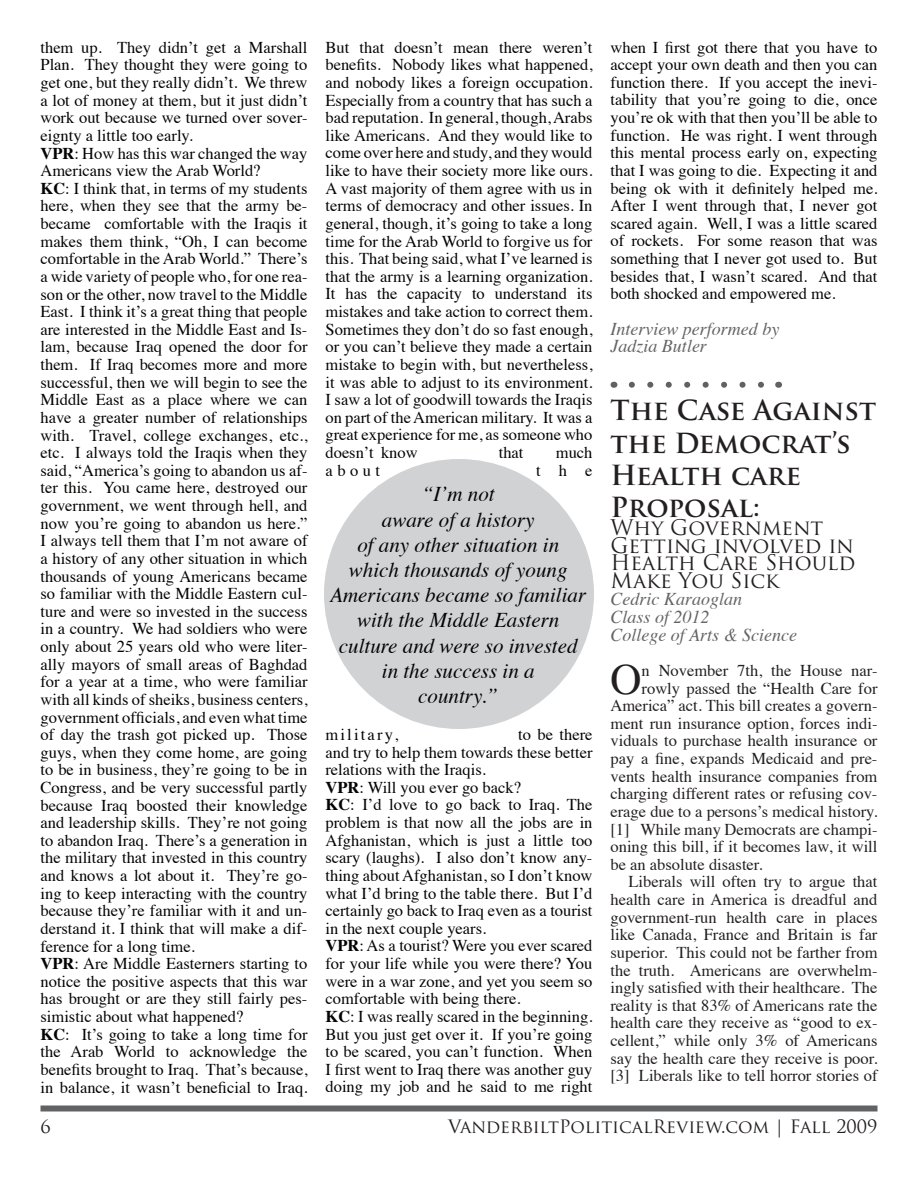
<style>
.page{position:relative;width:918px;height:1188px;background:#fff}
.page>*{position:absolute;margin:0;border:0;box-sizing:border-box;transform-origin:0 0}
.t1{font:43.2px "Times";color:#231f20}
.t2{font:700 27px/32.4px "Trajan Pro";color:#231f20}
.t3{font:italic 21px/25.2px "Times";color:#040503;text-align:center}
.t4{font:21px/17.5px "Trajan Pro";color:#231f20}
.t5{font:italic 18px/17.5px "Times";color:#646467}
.t6{font:18px "Trajan Pro";color:#231f20}
.t7{font:16.5px/17.5px "Times";color:#040503}
.t8{font:16.5px "Times";color:#231f20}
.t9{font:16.5px "Times";letter-spacing:.13em;color:#040503}
.s1{font-weight:700}
</style>
<div class="page">
<div style="left:40px;top:1106px;width:838px;height:6px;background:#616264"></div>
<svg style="left:632px;top:382px;width:132px;height:6px"></svg>
<div style="left:324px;top:459px;width:270px;height:270px;background:#d1d2d4;border-radius:50%"></div>
<p class="t7" style="left:40px;top:37px;width:269px">them up. They didn’t get a Marshall Plan. They thought they were going to get one, but they really didn’t. We threw a lot of money at them, but it just didn’t work out because we turned over sover&shy;eignty a little too early.<br><span class="s1">VPR</span>: How has this war changed the way Americans view the Arab World?<br><span class="s1">KC</span>: I think that, in terms of my students here, when they see that the army be&shy;became comfortable with the Iraqis it makes them think, “Oh, I can become comfortable in the Arab World.” There’s a wide variety of people who, for one rea&shy;son or the other, now travel to the Middle East. I think it’s a great thing that people are interested in the Middle East and Is&shy;lam, because Iraq opened the door for them. If Iraq becomes more and more successful, then we will begin to see the Middle East as a place where we can have a greater number of relationships with. Travel, college exchanges, etc., etc. I always told the Iraqis when they said, “America’s going to abandon us af&shy;ter this. You came here, destroyed our government, we went through hell, and now you’re going to abandon us here.” I always tell them that I’m not aware of a history of any other situation in which thousands of young Americans became so familiar with the Middle Eastern cul&shy;ture and were so invested in the success in a country. We had soldiers who were only about 25 years old who were liter&shy;ally mayors of small areas of Baghdad for a year at a time, who were familiar with all kinds of sheiks, business centers, government officials, and even what time of day the trash got picked up. Those guys, when they come home, are going to be in business, they’re going to be in Congress, and be very successful partly because Iraq boosted their knowledge and leadership skills. They’re not going to abandon Iraq. There’s a generation in the military that invested in this country and knows a lot about it. They’re go&shy;ing to keep interacting with the country because they’re familiar with it and un&shy;derstand it. I think that will make a dif&shy;ference for a long time.<br><span class="s1">VPR</span>: Are Middle Easterners starting to notice the positive aspects that this war has brought or are they still fairly pes&shy;simistic about what happened?<br><span class="s1">KC</span>: It’s going to take a long time for the Arab World to acknowledge the benefits brought to Iraq. That’s because, in balance, it wasn’t beneficial to Iraq.</p>
<p class="t7" style="left:326px;top:37px;width:269px;text-align:justify">But that doesn’t mean there weren’t benefits. Nobody likes what happened, and nobody likes a foreign occupation.<br>Especially from a country that has such a bad reputation. In general, though, Arabs like Americans. And they would like to come over here and study, and they would like to have their society more like ours.<br>A vast majority of them agree with us in terms of democracy and other issues. In general, though, it’s going to take a long time for the Arab World to forgive us for this. That being said, what I’ve learned is that the army is a learning organization.<br>It has the capacity to understand its mistakes and take action to correct them.<br>Sometimes they don’t do so fast enough, or you can’t believe they made a certain mistake to begin with, but nevertheless, it was able to adjust to its environment.<br>I saw a lot of goodwill towards the Iraqis on part of the American military. It was a great experience for me, as someone who doesn’t know</p>
<p class="t7" style="left:499px;top:442px;width:26px">that</p>
<p class="t7" style="left:556px;top:442px;width:38px">much</p>
<p class="t7" style="left:326px;top:460px;width:56px">about</p>
<p class="t7" style="left:536px;top:460px;width:58px">the</p>
<p class="t3" style="left:330px;top:481px;width:258px">“I’m not<br>aware of a history<br>of any other situation in which thousands of young<br>Americans became so familiar with the Middle Eastern culture and were so invested in the success in a<br>country.”</p>
<p class="t9" style="left:326px;top:719px;width:74px">military,</p>
<p class="t7" style="left:326px;top:724px;width:269px;text-indent:193px">to be there and try to help them towards these better relations with the Iraqis.<br><span class="s1">VPR</span>: Will you ever go back?<br><span class="s1">KC</span>: I’d love to go back to Iraq. The problem is that now all the jobs are in Afghanistan, which is just a little too scary (laughs). I also don’t know any&shy;thing about Afghanistan, so I don’t know what I’d bring to the table there. But I’d certainly go back to Iraq even as a tourist in the next couple years.<br><span class="s1">VPR</span>: As a tourist? Were you ever scared for your life while you were there? You were in a war zone, and yet you seem so comfortable with being there.<br><span class="s1">KC</span>: I was really scared in the beginning.<br>But you just get over it. If you’re going to be scared, you can’t function. When I first went to Iraq there was another guy doing my job and he said to me right</p>
<p class="t7" style="left:611px;top:37px;width:269px;text-align:justify">when I first got there that you have to accept your own death and then you can function there. If you accept the inevi&shy;tability that you’re going to die, once you’re ok with that then you’ll be able to function. He was right. I went through this mental process early on, expecting that I was going to die. Expecting it and being ok with it definitely helped me.<br>After I went through that, I never got scared again. Well, I was a little scared of rockets. For some reason that was something that I never got used to. But besides that, I wasn’t scared. And that both shocked and empowered me.</p>
<p class="t5" style="left:610px;top:319px;width:170px">Interview performed by<br>Jadzia Butler</p>
<h2 class="t2" style="left:610px;top:394px;width:267px">The Case Against the Democrat’s<br>Health care<br>Proposal:</h2>
<p class="t4" style="left:610px;top:518px;width:246px">Why Government<br>Getting involved in<br>Health Care Should<br>Make You Sick</p>
<p class="t5" style="left:610px;top:590px;width:188px">Cedric Karaoglan<br>Class of 2012<br>College of Arts &amp; Science</p>
<h1 class="t1" style="left:610px;top:639px;width:33px">O</h1>
<p class="t8" style="left:642px;top:655px;width:237px">n November 7th, the House nar-</p>
<p class="t8" style="left:642px;top:673px;width:237px">rowly passed the “Health Care for</p>
<p class="t8" style="left:611px;top:690px;width:269px">America” act. This bill creates a govern-</p>
<p class="t8" style="left:611px;top:708px;width:269px">ment run insurance option, forces indi-</p>
<p class="t8" style="left:611px;top:725px;width:268px">viduals to purchase health insurance or</p>
<p class="t8" style="left:611px;top:743px;width:268px">pay a fine, expands Medicaid and pre-</p>
<p class="t8" style="left:611px;top:761px;width:268px">vents health insurance companies from</p>
<p class="t8" style="left:611px;top:778px;width:268px">charging different rates or refusing cov-</p>
<p class="t8" style="left:611px;top:796px;width:268px">erage due to a persons’s medical history.</p>
<p class="t8" style="left:611px;top:814px;width:269px">[1] While many Democrats are champi-</p>
<p class="t8" style="left:611px;top:831px;width:269px">oning this bill, if it becomes law, it will</p>
<p class="t8" style="left:611px;top:849px;width:154px">be an absolute disaster.</p>
<p class="t8" style="left:629px;top:866px;width:250px">Liberals will often try to argue that</p>
<p class="t8" style="left:611px;top:884px;width:268px">health care in America is dreadful and</p>
<p class="t8" style="left:611px;top:902px;width:269px">government-run health care in places</p>
<p class="t8" style="left:611px;top:919px;width:268px">like Canada, France and Britain is far</p>
<p class="t8" style="left:611px;top:937px;width:269px">superior. This could not be farther from</p>
<p class="t8" style="left:611px;top:955px;width:269px">the truth. Americans are overwhelm-</p>
<p class="t8" style="left:611px;top:972px;width:268px">ingly satisfied with their healthcare. The</p>
<p class="t8" style="left:611px;top:990px;width:268px">reality is that 83% of Americans rate the</p>
<p class="t8" style="left:611px;top:1007px;width:269px">health care they receive as “good to ex-</p>
<p class="t8" style="left:611px;top:1025px;width:269px">cellent,” while only 3% of Americans</p>
<p class="t8" style="left:611px;top:1043px;width:268px">say the health care they receive is poor.</p>
<p class="t8" style="left:611px;top:1060px;width:269px">[3] Liberals like to tell horror stories of</p>
<p class="t6" style="left:40px;top:1115px;width:12px">6</p>
<p class="t6" style="left:448px;top:1115px;width:431px">VanderbiltPoliticalReview.com | Fall 2009</p>
</div>
